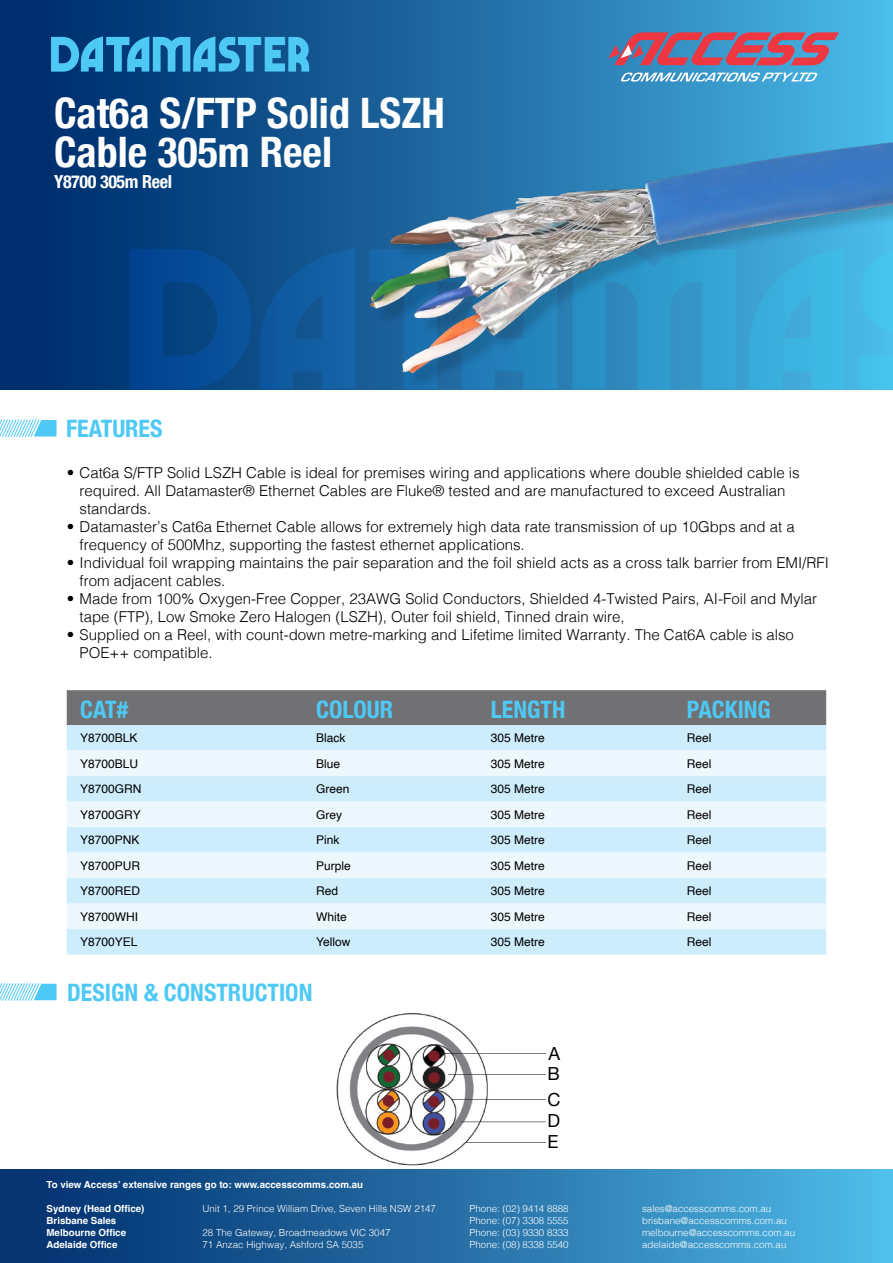
<style>
.page{position:relative;width:893px;height:1263px;background:#fff}
.page>*{position:absolute;margin:0;border:0;box-sizing:border-box;transform-origin:0 0}
.t1{font:700 condensed 42px/39px "Helvetica Neue";color:#fff}
.Paragraph_title{font:700 condensed 24px "Helvetica Neue";color:#4ec9f5}
.t2{font:700 condensed 18px "Helvetica Neue LT Com";letter-spacing:-.02em;color:#fff}
.t3{font:18px "Helvetica Neue";color:#000}
.t4{font:300 15px/18px "Helvetica";color:#000}
.t5{font:12px "Helvetica";color:#000}
.t6{font:300 9.75px "Helvetica";color:#fff}
.t7{font:700 9.75px "Helvetica";color:#fff}
</style>
<div class="page">
<div style="left:0;top:1169px;width:893px;height:94px;background:linear-gradient(to right,#002a69,#4eb8e5)"></div>
<div style="left:0;top:0;width:893px;height:390px;background:linear-gradient(to right,#002464,#49b6e5)"></div>
<svg style="left:259px;top:247px;width:80px;height:142px;background:#10589a"></svg>
<svg style="left:129px;top:249px;width:123px;height:140px;background:#05488e"></svg>
<svg style="left:51px;top:36px;width:258px;height:36px;background:#3193c6"></svg>
<svg style="left:608px;top:32px;width:231px;height:22px;background:#9d6481"></svg>
<div style="left:67px;top:690px;width:759px;height:35px;background:#717073"></div>
<div style="left:67px;top:725px;width:759px;height:229px;background:#ceedfc"></div>
<svg style="left:67px;top:750px;width:759px;height:179px;background:#dff3fd"></svg>
<svg style="left:0;top:419px;width:57px;height:18px"></svg>
<svg style="left:0;top:983px;width:57px;height:18px"></svg>
<img style="left:339px;top:54px;width:554px;height:336px">
<img style="left:336px;top:1012px;width:210px;height:154px">
<p class="t1" style="left:54px;top:90px;width:392px">Cat6a S/FTP Solid LSZH<br>Cable 305m Reel</p>
<p class="t2" style="left:54px;top:171px;width:120px">Y8700 305m Reel</p>
<p class="Paragraph_title" style="left:66px;top:408px;width:98px">FEATURES</p>
<p class="t4" style="left:80px;top:462px;width:722px;text-indent:-13px">• Cat6a S/FTP Solid LSZH Cable is ideal for premises wiring and applications where double shielded cable is required. All Datamaster® Ethernet Cables are Fluke® tested and are manufactured to exceed Australian standards.</p>
<p class="t4" style="left:80px;top:516px;width:717px;text-indent:-13px">• Datamaster’s Cat6a Ethernet Cable allows for extremely high data rate transmission of up 10Gbps and at a frequency of 500Mhz, supporting the fastest ethernet applications.</p>
<p class="t4" style="left:80px;top:552px;width:751px;text-indent:-13px">• Individual foil wrapping maintains the pair separation and the foil shield acts as a cross talk barrier from EMI/RFI from adjacent cables.</p>
<p class="t4" style="left:80px;top:588px;width:739px;text-indent:-13px">• Made from 100% Oxygen-Free Copper, 23AWG Solid Conductors, Shielded 4-Twisted Pairs, AI-Foil and Mylar tape (FTP), Low Smoke Zero Halogen (LSZH), Outer foil shield, Tinned drain wire,</p>
<p class="t4" style="left:80px;top:624px;width:716px;text-indent:-13px">• Supplied on a Reel, with count-down metre-marking and Lifetime limited Warranty. The Cat6A cable is also<br>POE++ compatible.</p>
<p class="Paragraph_title" style="left:80px;top:690px;width:49px">CAT#</p>
<p class="Paragraph_title" style="left:316px;top:690px;width:78px">COLOUR</p>
<p class="Paragraph_title" style="left:491px;top:690px;width:76px">LENGTH</p>
<p class="Paragraph_title" style="left:687px;top:690px;width:85px">PACKING</p>
<p class="t5" style="left:80px;top:729px;width:59px">Y8700BLK</p>
<p class="t5" style="left:316px;top:729px;width:31px">Black</p>
<p class="t5" style="left:491px;top:729px;width:56px">305 Metre</p>
<p class="t5" style="left:687px;top:729px;width:26px">Reel</p>
<p class="t5" style="left:80px;top:754px;width:60px">Y8700BLU</p>
<p class="t5" style="left:316px;top:754px;width:26px">Blue</p>
<p class="t5" style="left:491px;top:754px;width:56px">305 Metre</p>
<p class="t5" style="left:687px;top:754px;width:26px">Reel</p>
<p class="t5" style="left:80px;top:780px;width:63px">Y8700GRN</p>
<p class="t5" style="left:316px;top:780px;width:35px">Green</p>
<p class="t5" style="left:491px;top:780px;width:56px">305 Metre</p>
<p class="t5" style="left:687px;top:780px;width:26px">Reel</p>
<p class="t5" style="left:80px;top:805px;width:62px">Y8700GRY</p>
<p class="t5" style="left:316px;top:805px;width:28px">Grey</p>
<p class="t5" style="left:491px;top:805px;width:56px">305 Metre</p>
<p class="t5" style="left:687px;top:805px;width:26px">Reel</p>
<p class="t5" style="left:80px;top:831px;width:61px">Y8700PNK</p>
<p class="t5" style="left:316px;top:831px;width:25px">Pink</p>
<p class="t5" style="left:491px;top:831px;width:56px">305 Metre</p>
<p class="t5" style="left:687px;top:831px;width:26px">Reel</p>
<p class="t5" style="left:80px;top:856px;width:62px">Y8700PUR</p>
<p class="t5" style="left:316px;top:856px;width:36px">Purple</p>
<p class="t5" style="left:491px;top:856px;width:56px">305 Metre</p>
<p class="t5" style="left:687px;top:856px;width:26px">Reel</p>
<p class="t5" style="left:80px;top:882px;width:62px">Y8700RED</p>
<p class="t5" style="left:316px;top:882px;width:24px">Red</p>
<p class="t5" style="left:491px;top:882px;width:56px">305 Metre</p>
<p class="t5" style="left:687px;top:882px;width:26px">Reel</p>
<p class="t5" style="left:80px;top:907px;width:60px">Y8700WHI</p>
<p class="t5" style="left:316px;top:907px;width:32px">White</p>
<p class="t5" style="left:491px;top:907px;width:56px">305 Metre</p>
<p class="t5" style="left:687px;top:907px;width:26px">Reel</p>
<p class="t5" style="left:80px;top:933px;width:59px">Y8700YEL</p>
<p class="t5" style="left:316px;top:933px;width:36px">Yellow</p>
<p class="t5" style="left:491px;top:933px;width:56px">305 Metre</p>
<p class="t5" style="left:687px;top:933px;width:26px">Reel</p>
<p class="Paragraph_title" style="left:67px;top:972px;width:247px">DESIGN &amp; CONSTRUCTION</p>
<p class="t3" style="left:549px;top:1041px;width:13px">A</p>
<p class="t3" style="left:547px;top:1061px;width:14px">B</p>
<p class="t3" style="left:547px;top:1086px;width:14px">C</p>
<p class="t3" style="left:547px;top:1128px;width:12px">E</p>
<p class="t3" style="left:547px;top:1108px;width:14px">D</p>
<p class="t7" style="left:46px;top:1178px;width:318px">To view Access’ extensive ranges go to: www.accesscomms.com.au</p>
<p class="t7" style="left:46px;top:1202px;width:100px">Sydney (Head Office)</p>
<p class="t6" style="left:203px;top:1200px;width:235px">Unit 1, 29 Prince William Drive, Seven Hills NSW 2147</p>
<p class="t6" style="left:470px;top:1200px;width:101px">Phone: (02) 9414 8888</p>
<p class="t6" style="left:642px;top:1200px;width:131px">sales@accesscomms.com.au</p>
<p class="t7" style="left:46px;top:1214px;width:71px">Brisbane Sales</p>
<p class="t6" style="left:470px;top:1212px;width:101px">Phone: (07) 3308 5555</p>
<p class="t6" style="left:642px;top:1212px;width:146px">brisbane@accesscomms.com.au</p>
<p class="t7" style="left:46px;top:1226px;width:81px">Melbourne Office</p>
<p class="t6" style="left:203px;top:1224px;width:190px">28 The Gateway, Broadmeadows VIC 3047</p>
<p class="t6" style="left:470px;top:1224px;width:101px">Phone: (03) 9330 8333</p>
<p class="t6" style="left:642px;top:1224px;width:155px">melbourne@accesscomms.com.au</p>
<p class="t7" style="left:46px;top:1238px;width:72px">Adelaide Office</p>
<p class="t6" style="left:202px;top:1236px;width:162px">71 Anzac Highway, Ashford SA 5035</p>
<p class="t6" style="left:470px;top:1236px;width:101px">Phone: (08) 8338 5540</p>
<p class="t6" style="left:642px;top:1236px;width:146px">adelaide@accesscomms.com.au</p>
</div>
